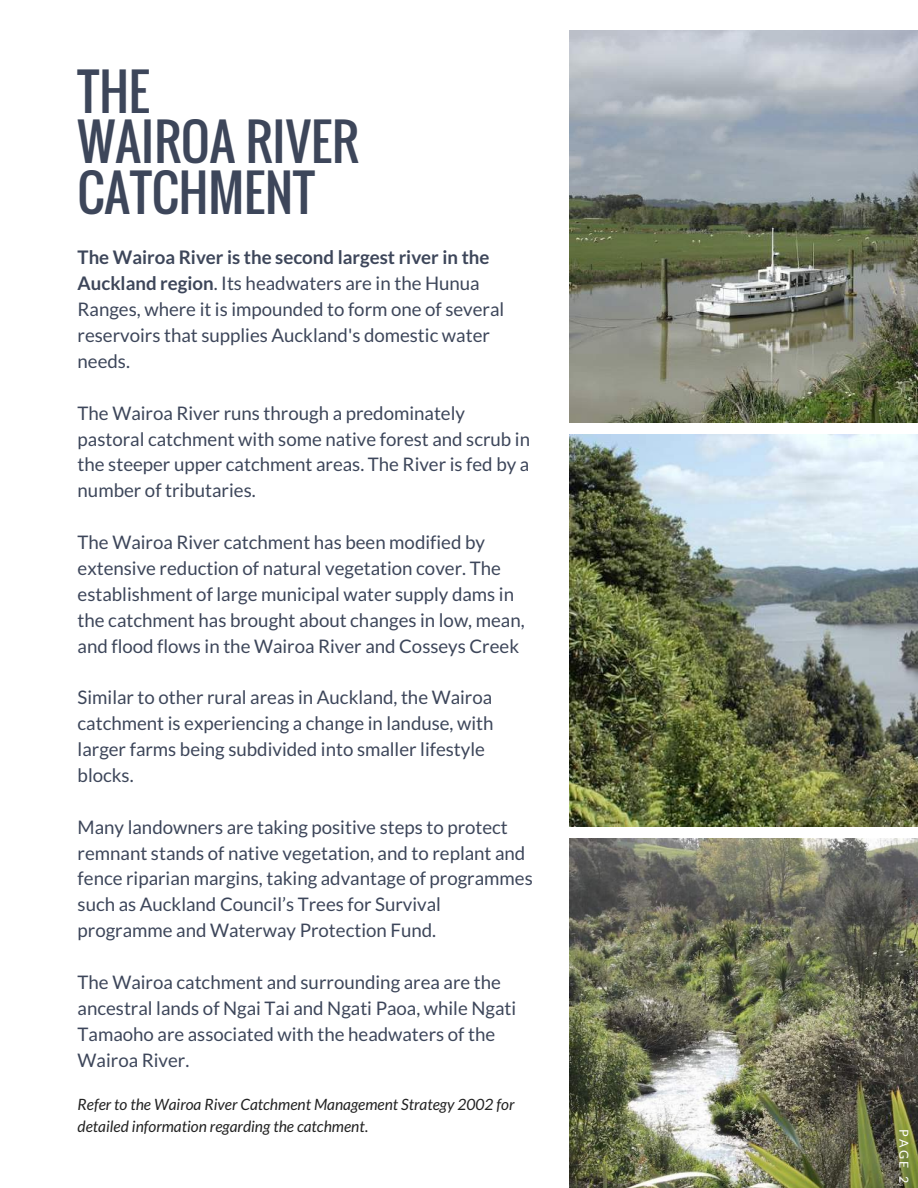
<style>
.page{position:relative;width:918px;height:1188px;background:#fff}
.page>*{position:absolute;margin:0;border:0;box-sizing:border-box;transform-origin:0 0}
.t1{font:49.8px/50.7px "Oswald";color:#3d465a}
.t2{font:18.75px/25.8px "Lato";color:#3d465a}
.t3{font:italic 15.6px/21.3px "Lato";color:#222}
.t4{font:12.45px "Lato";color:#fff}
.s1{font-weight:700}
.s2{font-style:normal}
</style>
<div class="page">
<img style="left:569px;top:30px;width:349px;height:393px">
<img style="left:569px;top:434px;width:349px;height:393px">
<img style="left:569px;top:838px;width:349px;height:350px">
<h1 class="t1" style="left:78px;top:65px;width:283px">THE<br>WAIROA RIVER<br>CATCHMENT</h1>
<p class="t2" style="left:78px;top:244px;width:428px"><span class="s1">The Wairoa River is the second largest river in the Auckland region</span>. Its headwaters are in the Hunua Ranges, where it is impounded to form one of several reservoirs that supplies Auckland's domestic water needs.</p>
<p class="t2" style="left:78px;top:399px;width:454px">The Wairoa River runs through a predominately pastoral catchment with some native forest and scrub in the steeper upper catchment areas. The River is fed by a number of tributaries.</p>
<p class="t2" style="left:78px;top:529px;width:449px">The Wairoa River catchment has been modified by extensive reduction of natural vegetation cover. The establishment of large municipal water supply dams in the catchment has brought about changes in low, mean, and flood flows in the Wairoa River and Cosseys Creek</p>
<p class="t2" style="left:78px;top:684px;width:417px">Similar to other rural areas in Auckland, the Wairoa catchment is experiencing a change in landuse, with larger farms being subdivided into smaller lifestyle blocks.</p>
<p class="t2" style="left:78px;top:813px;width:457px">Many landowners are taking positive steps to protect remnant stands of native vegetation, and to replant and fence riparian margins, taking advantage of programmes such as Auckland Council’s Trees for Survival programme and Waterway Protection Fund.</p>
<p class="t2" style="left:78px;top:969px;width:440px">The Wairoa catchment and surrounding area are the ancestral lands of Ngai Tai and Ngati Paoa, while Ngati Tamaoho are associated with the headwaters of the Wairoa River.</p>
<p class="t3" style="left:78px;top:1094px;width:438px">Refer to the Wairoa River Catchment Management Strategy 2002 for detailed information regarding the catchment<span class="s2">.</span></p>
<p class="t4" style="left:912px;top:1129px;width:55px;rotate:90deg">PAGE 2</p>
</div>
